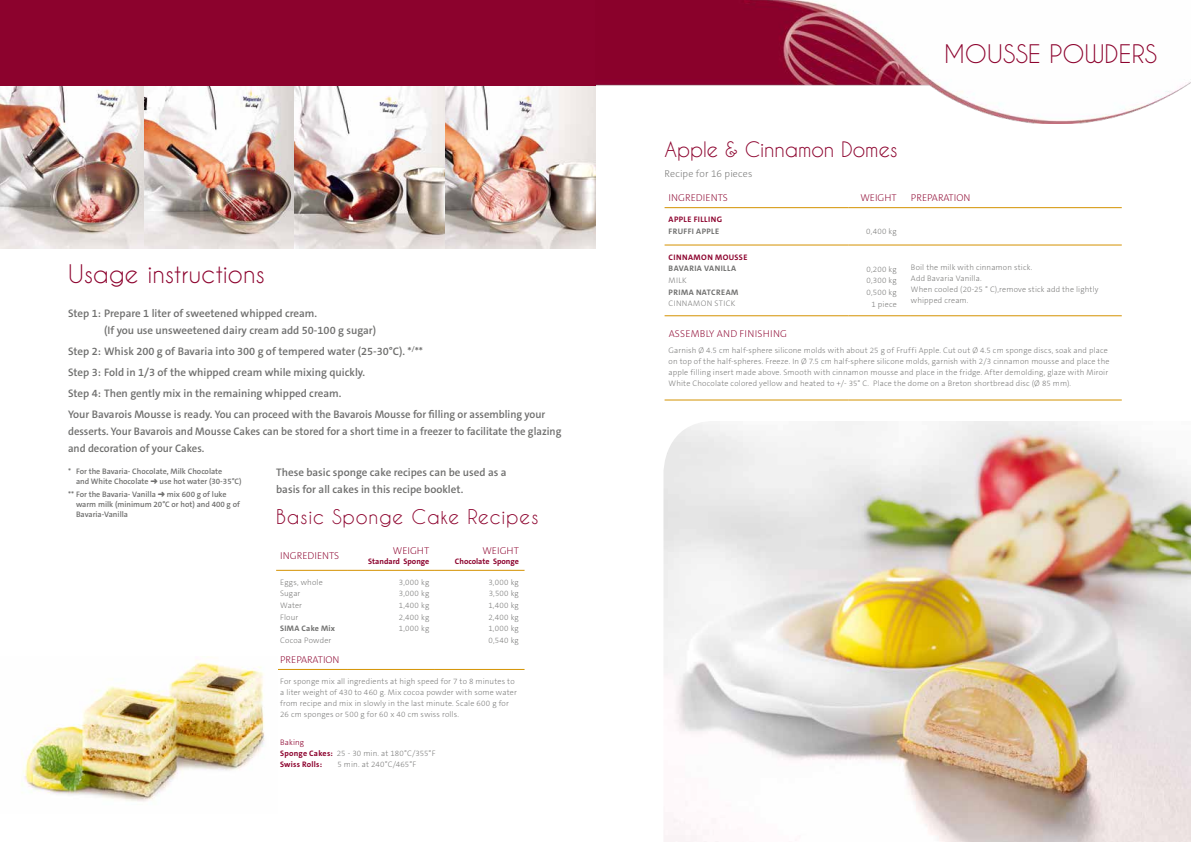
<style>
.page{position:relative;width:1191px;height:842px;background:#fff}
.page>*{position:absolute;margin:0;border:0;box-sizing:border-box;transform-origin:0 0}
.t1{font:24px "Caviar Dreams";letter-spacing:.005em;color:#8c022d}
.t2{font:20px "Caviar Dreams";letter-spacing:-.005em;color:#8c022d}
.t3{font:19px "Caviar Dreams";letter-spacing:.04em;color:#8c022d}
.t4{font:600 11px/17px "The Sans C5";color:#6f6f6e}
.t5{font:200 10px "The Sans C5";color:#8c022d}
.t6{font:200 10px "The Sans C5";letter-spacing:.02em;color:#8c022d}
.t7{font:200 10px "The Sans C5";letter-spacing:.01em;color:#6f6f6e}
.t8{font:200 8px/11.7px "The Sans C5";letter-spacing:.02em;color:#6f6f6e}
.t9{font:600 8px/10px "The Sans C5";color:#6f6f6e}
.t10{font:700 8px/11px "The Sans C5";letter-spacing:.02em;color:#8c022d}
.t11{font:700 8px "The Sans C5";letter-spacing:.05em;color:#6f6f6e}
.t12{font:700 8px "The Sans C5";color:#8c022d}
.t13{font:700 8px "The Sans C5";letter-spacing:.05em;color:#8c022d}
.t14{font:200 8px "The Sans C5";letter-spacing:.045em;color:#6f6f6e}
.t15{font:700 8px "The Sans C5";letter-spacing:.03em;color:#6f6f6e}
.s1{font-weight:300}
.s2{font-weight:200;color:#6f6f6e}
</style>
<div class="page">
<img style="left:0;top:85px;width:596px;height:163px">
<div style="left:0;top:0;width:595px;height:85px;background:#8c022d"></div>
<img style="left:595px;top:0;width:596px;height:124px">
<img style="left:663px;top:421px;width:528px;height:421px">
<hr style="left:664px;top:207px;width:184px;height:1px;background:#d49200">
<hr style="left:848px;top:207px;width:63px;height:1px;background:#d49200">
<hr style="left:911px;top:207px;width:210px;height:1px;background:#d49200">
<hr style="left:664px;top:245px;width:184px;height:1px;background:#d49200">
<hr style="left:848px;top:245px;width:63px;height:1px;background:#d49200">
<hr style="left:911px;top:245px;width:210px;height:1px;background:#d49200">
<hr style="left:664px;top:315px;width:184px;height:1px;background:#d49200">
<hr style="left:848px;top:315px;width:63px;height:1px;background:#d49200">
<hr style="left:911px;top:315px;width:210px;height:1px;background:#d49200">
<hr style="left:664px;top:400px;width:184px;height:1px;background:#d49200">
<hr style="left:848px;top:400px;width:63px;height:1px;background:#d49200">
<hr style="left:911px;top:400px;width:210px;height:1px;background:#d49200">
<hr style="left:276px;top:570px;width:71px;height:1px;background:#d49200">
<hr style="left:347px;top:570px;width:88px;height:1px;background:#d49200">
<hr style="left:435px;top:570px;width:89px;height:1px;background:#d49200">
<hr style="left:276px;top:669px;width:71px;height:1px;background:#d49200">
<hr style="left:347px;top:669px;width:88px;height:1px;background:#d49200">
<hr style="left:435px;top:669px;width:89px;height:1px;background:#d49200">
<img style="left:21px;top:660px;width:256px;height:142px">
<div style="left:1162px;top:0;width:29px;height:23px;background:#fff"></div>
<h1 class="t1" style="left:68px;top:259px;width:198px">Usage instructions</h1>
<h3 class="t4" style="left:104px;top:305px;width:274px;text-indent:-36px">Step 1: Prepare 1 liter of sweetened whipped cream.<br>(If you use unsweetened dairy cream add 50-100 g sugar)</h3>
<p class="t4" style="left:68px;top:341px;width:479px;line-height:21px">Step 2: Whisk 200 g of Bavaria into 300 g of tempered water (25-30°C). *<sup>/</sup>**<br>Step 3: Fold in 1/3 of the whipped cream while mixing quickly.<br>Step 4: Then gently mix in the remaining whipped cream.<br>Your Bavarois Mousse is ready. You can proceed with the Bavarois Mousse for filling or assembling your</p>
<h3 class="t4" style="left:68px;top:423px;width:495px">desserts. Your Bavarois and Mousse Cakes can be stored for a short time in a freezer to facilitate the glazing and decoration of your Cakes.</h3>
<p class="t9" style="left:76px;top:466px;width:167px;text-indent:-8px">* For the Bavaria- Chocolate, Milk Chocolate<br>and White Chocolate ➜ use hot water (30-35°C)</p>
<p class="t9" style="left:76px;top:489px;width:165px;text-indent:-8px">** For the Bavaria- Vanilla ➜ mix 600 g of luke warm milk (minimum 20°C or hot) and 400 g of<br>Bavaria-Vanilla</p>
<h3 class="t4" style="left:276px;top:464px;width:232px">These basic sponge cake recipes can be used as a basis for all cakes in this recipe booklet.</h3>
<h3 class="t3" style="left:276px;top:505px;width:264px">Basic Sponge Cake Recipes</h3>
<p class="t5" style="left:280px;top:549px;width:61px">INGREDIENTS</p>
<p class="t5" style="left:393px;top:544px;width:38px">WEIGHT</p>
<p class="t12" style="left:368px;top:556px;width:62px">Standard Sponge</p>
<p class="t5" style="left:482px;top:544px;width:38px">WEIGHT</p>
<p class="t12" style="left:455px;top:556px;width:65px">Chocolate Sponge</p>
<p class="t8" style="left:280px;top:576px;width:44px">Eggs, whole<br>Sugar<br>Water<br>Flour</p>
<p class="t15" style="left:280px;top:624px;width:56px">SIMA Cake Mix</p>
<p class="t8" style="left:280px;top:635px;width:53px">Cocoa Powder</p>
<p class="t8" style="left:399px;top:576px;width:32px;text-align:justify">3,000 kg 3,000 kg 1,400 kg 2,400 kg 1,000 kg</p>
<p class="t8" style="left:488px;top:576px;width:32px;text-align:justify">3,000 kg 3,500 kg 1,400 kg 2,400 kg 1,000 kg 0,540 kg</p>
<p class="t5" style="left:280px;top:654px;width:61px">PREPARATION</p>
<p class="t8" style="left:280px;top:676px;width:238px;line-height:11px">For sponge mix all ingredients at high speed for 7 to 8 minutes to a liter weight of 430 to 460 g. Mix cocoa powder with some water from recipe and mix in slowly in the last minute. Scale 600 g for 26 cm sponges or 500 g for 60 x 40 cm swiss rolls.</p>
<p class="t10" style="left:280px;top:736px;width:157px"><span class="s1">Baking<br></span>Sponge Cakes: <span class="s2">25 - 30 min. at 180°C/355°F<br></span>Swiss Rolls:</p>
<p class="t8" style="left:337px;top:758px;width:80px">5 min. at 240°C/465°F</p>
<h1 class="t1" style="left:944px;top:40px;width:214px">MOUSSE POWDERS</h1>
<h2 class="t2" style="left:664px;top:138px;width:235px">Apple &amp; Cinnamon Domes</h2>
<p class="t7" style="left:664px;top:167px;width:89px">Recipe for 16 pieces</p>
<p class="t5" style="left:668px;top:192px;width:61px">INGREDIENTS</p>
<p class="t5" style="left:860px;top:192px;width:38px">WEIGHT</p>
<p class="t5" style="left:911px;top:192px;width:61px">PREPARATION</p>
<p class="t13" style="left:668px;top:215px;width:55px">APPLE FILLING</p>
<p class="t11" style="left:668px;top:226px;width:52px">FRUFFI APPLE</p>
<p class="t8" style="left:866px;top:226px;width:32px">0,400 kg</p>
<p class="t13" style="left:668px;top:252px;width:80px">CINNAMON MOUSSE</p>
<p class="t11" style="left:668px;top:264px;width:69px">BAVARIA VANILLA</p>
<p class="t8" style="left:668px;top:275px;width:20px">MILK</p>
<p class="t11" style="left:668px;top:287px;width:71px">PRIMA NATCREAM</p>
<p class="t14" style="left:668px;top:299px;width:68px">CINNAMON STICK</p>
<p class="t8" style="left:866px;top:263px;width:32px;text-align:right">0,200 kg<br>0,300 kg<br>0,500 kg<br>1 piece</p>
<p class="t8" style="left:911px;top:262px;width:189px;line-height:11px">Boil the milk with cinnamon stick.<br>Add Bavaria Vanilla.<br>When cooled (20-25 ° C),remove stick add the lightly whipped cream.</p>
<p class="t6" style="left:668px;top:327px;width:120px">ASSEMBLY AND FINISHING</p>
<p class="t8" style="left:668px;top:345px;width:442px;line-height:11px">Garnish Ø 4.5 cm half-sphere silicone molds with about 25 g of Fruffi Apple. Cut out Ø 4.5 cm sponge discs, soak and place on top of the half-spheres. Freeze. In Ø 7.5 cm half-sphere silicone molds, garnish with 2/3 cinnamon mousse and place the apple filling insert made above. Smooth with cinnamon mousse and place in the fridge. After demolding, glaze with Miroir White Chocolate colored yellow and heated to +/- 35° C. Place the dome on a Breton shortbread disc (Ø 85 mm).</p>
</div>
